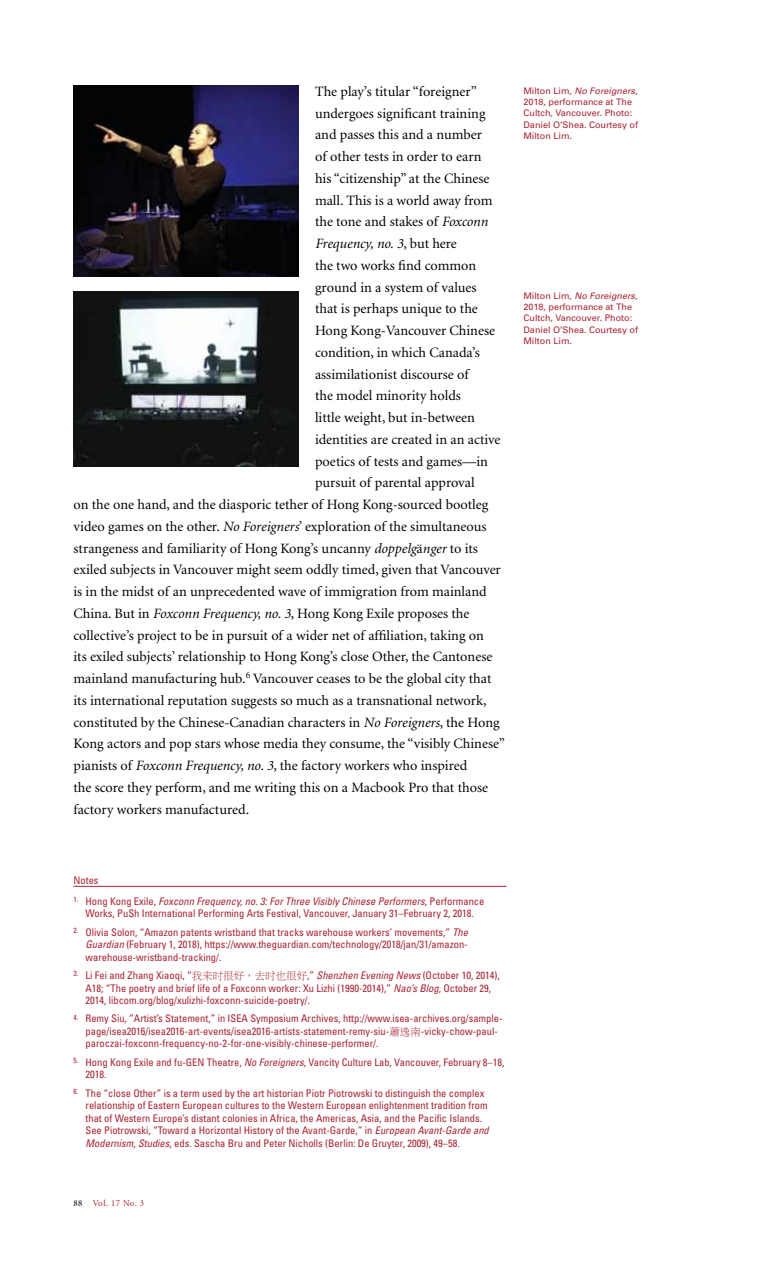
<style>
.page{position:relative;width:757px;height:1263px;background:#fff}
.page>*{position:absolute;margin:0;border:0;box-sizing:border-box;transform-origin:0 0}
.t1{font:14.25px "Minion";color:#000}
.t2{font:italic 14.25px "Minion";color:#000}
.t3{font:condensed 10.5px/12.5px "Univers";color:#a92232}
.t4{font:9px/11.2px "Univers";color:#a92232}
.t5{font:9px "Minion";letter-spacing:.05em;color:#a92232}
.s1{font-style:italic}
.s2{font-style:normal}
.s3{font-family:"P Ming Li U";font-stretch:normal}
.s4{color:#000}
</style>
<div class="page">
<img style="left:74px;top:85px;width:224px;height:191px">
<img style="left:74px;top:291px;width:224px;height:176px">
<hr style="left:74px;top:886px;width:432px;height:1px;background:#a92232">
<p class="t1" style="left:315px;top:84px;width:163px">The play’s titular “foreigner”</p>
<p class="t1" style="left:315px;top:106px;width:172px">undergoes significant training</p>
<p class="t1" style="left:315px;top:128px;width:169px">and passes this and a number</p>
<p class="t1" style="left:315px;top:149px;width:168px">of other tests in order to earn</p>
<p class="t1" style="left:315px;top:171px;width:176px">his “citizenship” at the Chinese</p>
<p class="t1" style="left:315px;top:193px;width:179px">mall. This is a world away from</p>
<p class="t1" style="left:315px;top:215px;width:174px">the tone and stakes of <span class="s1">Foxconn</span></p>
<p class="t2" style="left:315px;top:236px;width:143px">Frequency, no. 3<span class="s2">, but here</span></p>
<p class="t1" style="left:315px;top:258px;width:163px">the two works find common</p>
<p class="t1" style="left:315px;top:280px;width:163px">ground in a system of values</p>
<p class="t1" style="left:315px;top:302px;width:164px">that is perhaps unique to the</p>
<p class="t1" style="left:315px;top:323px;width:182px">Hong Kong-Vancouver Chinese</p>
<p class="t1" style="left:315px;top:345px;width:166px">condition, in which Canada’s</p>
<p class="t1" style="left:315px;top:367px;width:155px">assimilationist discourse of</p>
<p class="t1" style="left:315px;top:389px;width:147px">the model minority holds</p>
<p class="t1" style="left:315px;top:410px;width:161px">little weight, but in-between</p>
<p class="t1" style="left:315px;top:432px;width:187px">identities are created in an active</p>
<p class="t1" style="left:315px;top:454px;width:174px">poetics of tests and games—in</p>
<p class="t1" style="left:315px;top:476px;width:161px">pursuit of parental approval</p>
<p class="t1" style="left:73px;top:497px;width:416px">on the one hand, and the diasporic tether of Hong Kong-sourced bootleg</p>
<p class="t1" style="left:73px;top:519px;width:415px">video games on the other. <span class="s1">No Foreigners</span>’ exploration of the simultaneous</p>
<p class="t1" style="left:73px;top:541px;width:406px">strangeness and familiarity of Hong Kong’s uncanny <span class="s1">doppelg</span>ä<span class="s1">nger</span> to its</p>
<p class="t1" style="left:73px;top:563px;width:429px">exiled subjects in Vancouver might seem oddly timed, given that Vancouver</p>
<p class="t1" style="left:73px;top:584px;width:415px">is in the midst of an unprecedented wave of immigration from mainland</p>
<p class="t1" style="left:73px;top:606px;width:397px">China. But in <span class="s1">Foxconn Frequency, no. 3</span>, Hong Kong Exile proposes the</p>
<p class="t1" style="left:73px;top:628px;width:412px">collective’s project to be in pursuit of a wider net of affiliation, taking on</p>
<p class="t1" style="left:73px;top:650px;width:420px">its exiled subjects’ relationship to Hong Kong’s close Other, the Cantonese</p>
<p class="t1" style="left:73px;top:671px;width:419px">mainland manufacturing hub.<sup>6</sup> Vancouver ceases to be the global city that</p>
<p class="t1" style="left:74px;top:693px;width:414px">its international reputation suggests so much as a transnational network,</p>
<p class="t1" style="left:74px;top:715px;width:428px">constituted by the Chinese-Canadian characters in <span class="s1">No Foreigners</span>, the Hong</p>
<p class="t1" style="left:74px;top:737px;width:433px">Kong actors and pop stars whose media they consume, the “visibly Chinese”</p>
<p class="t1" style="left:74px;top:758px;width:395px">pianists of <span class="s1">Foxconn Frequency, no. 3</span>, the factory workers who inspired</p>
<p class="t1" style="left:74px;top:780px;width:416px">the score they perform, and me writing this on a Macbook Pro that those</p>
<p class="t1" style="left:74px;top:802px;width:177px">factory workers manufactured.</p>
<p class="t4" style="left:523px;top:85px;width:116px">Milton Lim, <span class="s1">No Foreigners</span>,<br>2018, performance at The<br>Cultch, Vancouver. Photo:<br>Daniel O’Shea. Courtesy of<br>Milton Lim.</p>
<p class="t4" style="left:523px;top:290px;width:116px">Milton Lim, <span class="s1">No Foreigners</span>,<br>2018, performance at The<br>Cultch, Vancouver. Photo:<br>Daniel O’Shea. Courtesy of<br>Milton Lim.</p>
<p class="t3" style="left:74px;top:873px;width:27px">Notes</p>
<p class="t3" style="left:74px;top:894px;width:412px;text-align:center"><sup>1.</sup> Hong Kong Exile, <span class="s1">Foxconn Frequency, no. 3: For Three Visibly Chinese Performers</span>, Performance<br>Works, PuSh International Performing Arts Festival, Vancouver, January 31–February 2, 2018.</p>
<p class="t3" style="left:86px;top:925px;width:384px;text-align:justify;text-indent:-12px"><sup>2.</sup> Olivia Solon, “Amazon patents wristband that tracks warehouse workers’ movements,” <span class="s1">The Guardian</span> (February 1, 2018), https://www.theguardian.com/technology/2018/jan/31/amazon&shy;warehouse-wristband-tracking/.</p>
<p class="t3" style="left:86px;top:969px;width:416px;text-indent:-12px"><sup>3.</sup> Li Fei and Zhang Xiaoqi, “<span class="s3">我来时很好，去时也很好</span>,” <span class="s1">Shenzhen Evening News</span> (October 10, 2014),<br>A18; “The poetry and brief life of a Foxconn worker: Xu Lizhi (1990-2014),” <span class="s1">Nao’s Blog</span>, October 29,<br>2014, libcom.org/blog/xulizhi-foxconn-suicide-poetry/.</p>
<p class="t3" style="left:86px;top:1012px;width:418px;text-indent:-12px"><sup>4.</sup> Remy Siu, “Artist’s Statement,” in ISEA Symposium Archives, http://www.isea-archives.org/sample&shy;page/isea2016/isea2016-art-events/isea2016-artists-statement-remy-siu-<span class="s3">蕭逸南</span>-vicky-chow-paul&shy;paroczai-foxconn-frequency-no-2-for-one-visibly-chinese-performer/.</p>
<p class="t3" style="left:86px;top:1055px;width:420px;text-indent:-12px"><sup>5.</sup> Hong Kong Exile and fu-GEN Theatre, <span class="s1">No Foreigners</span>, Vancity Culture Lab, Vancouver, February 8–18,<br>2018.</p>
<p class="t3" style="left:86px;top:1086px;width:405px;text-indent:-12px"><sup>6.</sup> The “close Other” is a term used by the art historian Piotr Piotrowski to distinguish the complex relationship of Eastern European cultures to the Western European enlightenment tradition from that of Western Europe’s distant colonies in Africa, the Americas, Asia, and the Pacific Islands.<br>See Piotrowski, “Toward a Horizontal History of the Avant-Garde,” in <span class="s1">European Avant-Garde and Modernism, Studies</span>, eds. Sascha Bru and Peter Nicholls (Berlin: De Gruyter, 2009), 49–58.</p>
<p class="t5" style="left:74px;top:1199px;width:72px"><span class="s4">88</span> Vol. 17 No. 3</p>
</div>
